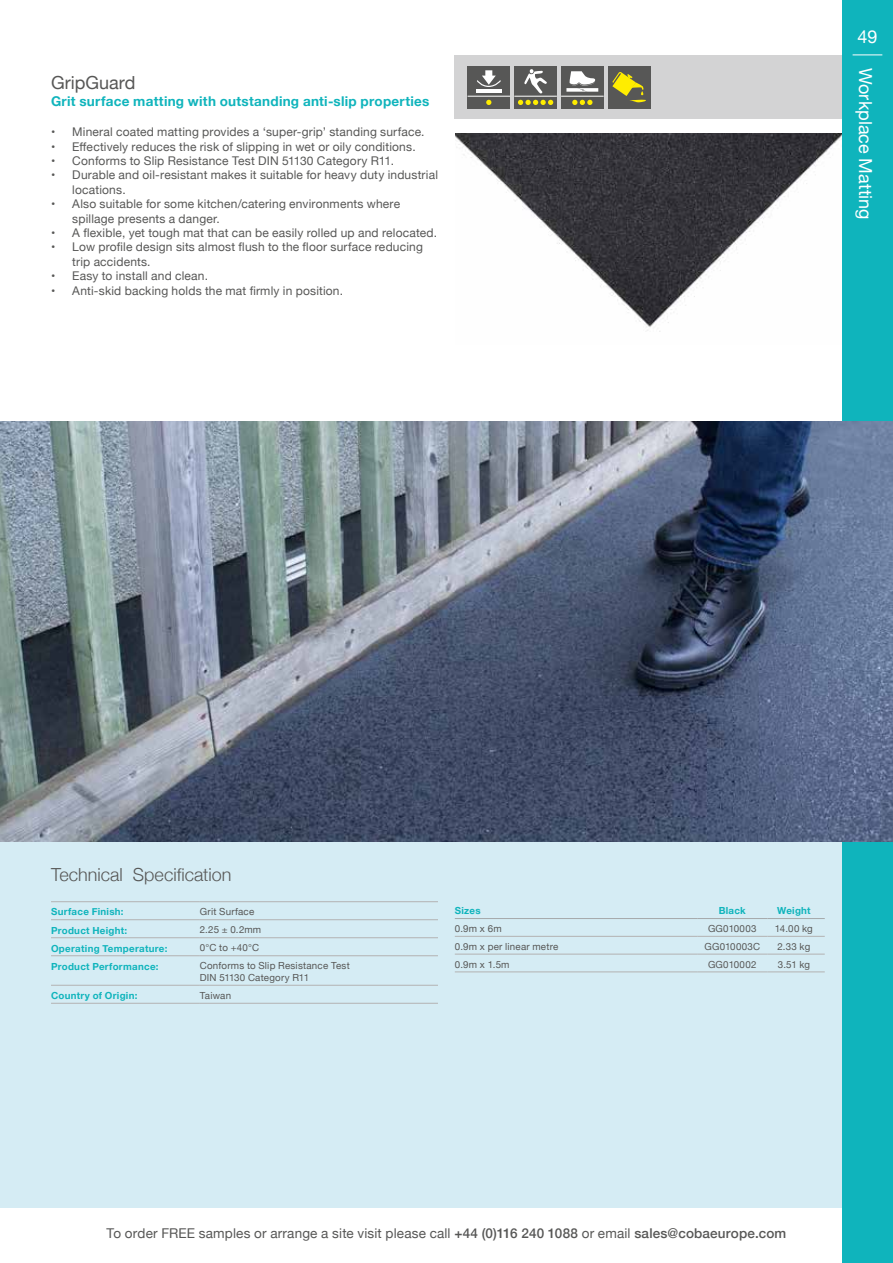
<style>
.page{position:relative;width:893px;height:1263px;background:#fff}
.page>*{position:absolute;margin:0;border:0;box-sizing:border-box;transform-origin:0 0}
.t1{font:300 18px "Helvetica Neue";color:#575756}
.t2{font:18px "Helvetica Neue";color:#fff}
.t3{font:18px "Helvetica Neue";color:#575756}
.t4{font:13.5px "Helvetica Neue";letter-spacing:.01em;color:#575756}
.t5{font:700 13.5px "Helvetica Neue";letter-spacing:.02em;color:#0fb4bc}
.t6{font:12px/14.4px "Helvetica Neue";letter-spacing:.015em;color:#575756}
.t7{font:9.75px/11.7px "Helvetica Neue";letter-spacing:.02em;color:#575756}
.t8{font:700 9.75px "Helvetica Neue";letter-spacing:.03em;color:#0fb4bc}
.s1{font-weight:500}
</style>
<div class="page">
<div style="left:842px;top:0;width:51px;height:1263px;background:#0fb4bc"></div>
<div style="left:0;top:842px;width:842px;height:366px;background:#d5ecf4"></div>
<div style="left:455px;top:55px;width:387px;height:64px;background:#d3d3d4"></div>
<div style="left:514px;top:66px;width:43px;height:42px;background:#575756"></div>
<hr style="left:514px;top:96px;width:43px;height:1px;background:#fff">
<svg style="left:524px;top:69px;width:23px;height:25px"></svg>
<svg style="left:518px;top:100px;width:35px;height:5px"></svg>
<div style="left:561px;top:66px;width:43px;height:42px;background:#575756"></div>
<hr style="left:561px;top:96px;width:43px;height:1px;background:#fff">
<svg style="left:572px;top:100px;width:20px;height:5px"></svg>
<svg style="left:566px;top:71px;width:32px;height:21px"></svg>
<div style="left:468px;top:66px;width:42px;height:42px;background:#575756"></div>
<hr style="left:468px;top:96px;width:42px;height:1px;background:#fff">
<svg style="left:486px;top:100px;width:5px;height:5px"></svg>
<hr style="left:476px;top:89px;width:26px;height:3px;background:#fff">
<svg style="left:477px;top:70px;width:24px;height:17px"></svg>
<div style="left:608px;top:66px;width:42px;height:42px;background:#575756"></div>
<svg style="left:612px;top:72px;width:34px;height:31px"></svg>
<img style="left:0;top:421px;width:893px;height:421px">
<img style="left:455px;top:134px;width:387px;height:198px">
<hr style="left:51px;top:901px;width:149px;height:1px;background:#b3b2b2">
<hr style="left:200px;top:901px;width:238px;height:1px;background:#b3b2b2">
<hr style="left:51px;top:919px;width:149px;height:1px;background:#b3b2b2">
<hr style="left:200px;top:919px;width:238px;height:1px;background:#b3b2b2">
<hr style="left:51px;top:937px;width:149px;height:1px;background:#b3b2b2">
<hr style="left:200px;top:937px;width:238px;height:1px;background:#b3b2b2">
<hr style="left:51px;top:955px;width:149px;height:1px;background:#b3b2b2">
<hr style="left:200px;top:955px;width:238px;height:1px;background:#b3b2b2">
<hr style="left:51px;top:985px;width:149px;height:1px;background:#b3b2b2">
<hr style="left:200px;top:985px;width:238px;height:1px;background:#b3b2b2">
<hr style="left:51px;top:1003px;width:149px;height:1px;background:#b3b2b2">
<hr style="left:200px;top:1003px;width:238px;height:1px;background:#b3b2b2">
<hr style="left:767px;top:918px;width:58px;height:1px;background:#a6a9ab">
<hr style="left:455px;top:918px;width:242px;height:1px;background:#a6a9ab">
<hr style="left:697px;top:918px;width:70px;height:1px;background:#a6a9ab">
<hr style="left:455px;top:936px;width:242px;height:1px;background:#b3b2b2">
<hr style="left:697px;top:936px;width:70px;height:1px;background:#b3b2b2">
<hr style="left:767px;top:936px;width:58px;height:1px;background:#b3b2b2">
<hr style="left:455px;top:954px;width:242px;height:1px;background:#b3b2b2">
<hr style="left:697px;top:954px;width:70px;height:1px;background:#b3b2b2">
<hr style="left:767px;top:954px;width:58px;height:1px;background:#b3b2b2">
<hr style="left:455px;top:972px;width:242px;height:1px;background:#b3b2b2">
<hr style="left:697px;top:972px;width:70px;height:1px;background:#b3b2b2">
<hr style="left:767px;top:972px;width:58px;height:1px;background:#b3b2b2">
<svg style="left:853px;top:55px;width:29px;height:1px"></svg>
<h1 class="t3" style="left:51px;top:70px;width:86px">GripGuard</h1>
<p class="t5" style="left:51px;top:90px;width:380px">Grit surface matting with outstanding anti-slip properties</p>
<p class="t6" style="left:51px;top:125px;width:375px">• Mineral coated matting provides a ‘super-grip’ standing surface.</p>
<p class="t6" style="left:51px;top:140px;width:366px">• Effectively reduces the risk of slipping in wet or oily conditions.</p>
<p class="t6" style="left:51px;top:154px;width:345px">• Conforms to Slip Resistance Test DIN 51130 Category R11.</p>
<p class="t6" style="left:72px;top:169px;width:367px;text-indent:-21px">• Durable and oil-resistant makes it suitable for heavy duty industrial locations.</p>
<p class="t6" style="left:72px;top:197px;width:329px;text-indent:-21px">• Also suitable for some kitchen/catering environments where spillage presents a danger.</p>
<p class="t6" style="left:51px;top:226px;width:387px">• A flexible, yet tough mat that can be easily rolled up and relocated.</p>
<p class="t6" style="left:72px;top:241px;width:352px;text-indent:-21px">• Low profile design sits almost flush to the floor surface reducing trip accidents.</p>
<p class="t6" style="left:51px;top:269px;width:158px">• Easy to install and clean.</p>
<p class="t6" style="left:51px;top:284px;width:294px">• Anti-skid backing holds the mat firmly in position.</p>
<h1 class="t2" style="left:858px;top:23px;width:21px">49</h1>
<h1 class="t2" style="left:878px;top:68px;width:153px;rotate:90deg">Workplace Matting</h1>
<h1 class="t1" style="left:51px;top:860px;width:182px">Technical Specification</h1>
<p class="t8" style="left:51px;top:904px;width:74px">Surface Finish:</p>
<p class="t7" style="left:200px;top:907px;width:56px">Grit Surface</p>
<p class="t8" style="left:51px;top:922px;width:78px">Product Height:</p>
<p class="t7" style="left:200px;top:925px;width:63px">2.25 ± 0.2mm</p>
<p class="t8" style="left:51px;top:940px;width:118px">Operating Temperature:</p>
<p class="t7" style="left:200px;top:943px;width:61px">0°C to +40°C</p>
<p class="t8" style="left:51px;top:958px;width:109px">Product Performance:</p>
<p class="t7" style="left:200px;top:960px;width:151px">Conforms to Slip Resistance Test<br>DIN 51130 Category R11</p>
<p class="t8" style="left:51px;top:988px;width:88px">Country of Origin:</p>
<p class="t7" style="left:200px;top:990px;width:33px">Taiwan</p>
<p class="t8" style="left:455px;top:902px;width:27px">Sizes</p>
<p class="t8" style="left:719px;top:902px;width:29px">Black</p>
<p class="t8" style="left:777px;top:902px;width:35px">Weight</p>
<p class="t7" style="left:455px;top:923px;width:48px">0.9m x 6m</p>
<p class="t7" style="left:708px;top:923px;width:50px">GG010003</p>
<p class="t7" style="left:775px;top:923px;width:39px">14.00 kg</p>
<p class="t7" style="left:455px;top:941px;width:105px">0.9m x per linear metre</p>
<p class="t7" style="left:704px;top:941px;width:57px">GG010003C</p>
<p class="t7" style="left:777px;top:941px;width:34px">2.33 kg</p>
<p class="t7" style="left:455px;top:959px;width:56px">0.9m x 1.5m</p>
<p class="t7" style="left:708px;top:959px;width:50px">GG010002</p>
<p class="t7" style="left:778px;top:959px;width:34px">3.51 kg</p>
<p class="t4" style="left:107px;top:1223px;width:681px">To order FREE samples or arrange a site visit please call <span class="s1">+44 (0)116 240 1088</span> or email <span class="s1">sales@cobaeurope.com</span></p>
</div>
